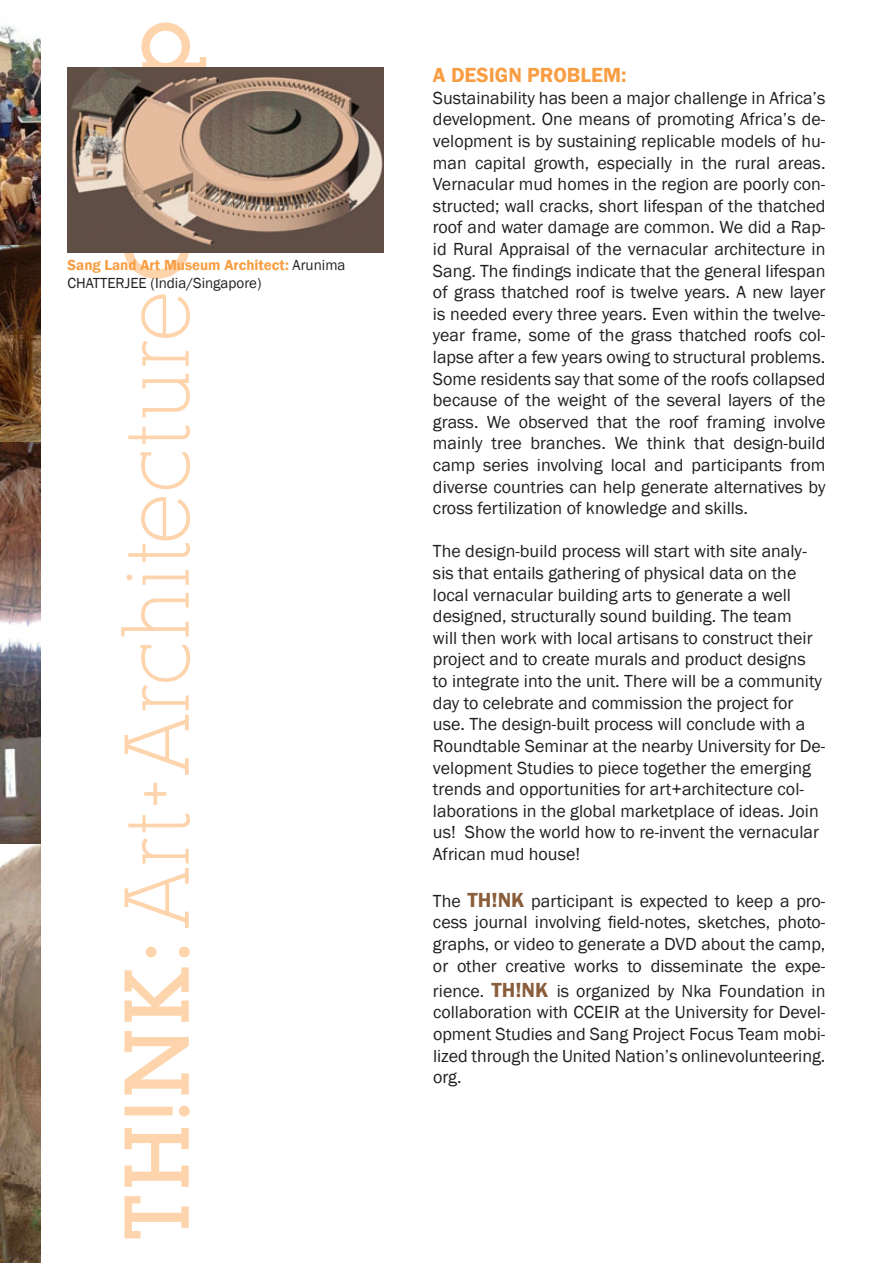
<style>
.page{position:relative;width:893px;height:1263px;background:#fff}
.page>*{position:absolute;margin:0;border:0;box-sizing:border-box;transform-origin:0 0}
.t1{font:90px "Alexandria FLF";letter-spacing:.015em;color:#fdd4ac}
.t2{font:600 21px "Franklin Gothic";color:#f89d41}
.t3{font:18px/21.6px "Franklin Gothic";color:#231f20;text-align:justify}
.t4{font:15px/18px "Franklin Gothic";color:#231f20}
.s1{font-weight:700}
.s2{font-weight:600;color:#f89d41}
.s3{font-weight:600;font-size:21px;color:#8a5d3b}
</style>
<div class="page">
<img style="left:0;top:26px;width:40px;height:1237px">
<img style="left:68px;top:68px;width:316px;height:185px">
<p class="t1" style="left:108px;top:1243px;width:1224px;rotate:-90deg"><span class="s1">TH!NK:</span> Art+Architecture <span class="s1">Camp</span></p>
<p class="t4" style="left:67px;top:257px;width:279px"><span class="s2">Sang Land Art Museum Architect:</span> Arunima<br>CHATTERJEE (India/Singapore)</p>
<p class="t2" style="left:433px;top:62px;width:195px">A DESIGN PROBLEM:</p>
<p class="t3" style="left:433px;top:87px;width:394px">Sustainability has been a major challenge in Africa’s development. One means of promoting Africa’s de&shy;velopment is by sustaining replicable models of hu&shy;man capital growth, especially in the rural areas.<br>Vernacular mud homes in the region are poorly con&shy;structed; wall cracks, short lifespan of the thatched roof and water damage are common. We did a Rap&shy;id Rural Appraisal of the vernacular architecture in Sang. The findings indicate that the general lifespan of grass thatched roof is twelve years. A new layer is needed every three years. Even within the twelve&shy;year frame, some of the grass thatched roofs col&shy;lapse after a few years owing to structural problems.<br>Some residents say that some of the roofs collapsed because of the weight of the several layers of the grass. We observed that the roof framing involve mainly tree branches. We think that design-build camp series involving local and participants from diverse countries can help generate alternatives by cross fertilization of knowledge and skills.</p>
<p class="t3" style="left:433px;top:541px;width:394px;text-align:left">The design-build process will start with site analy&shy;sis that entails gathering of physical data on the local vernacular building arts to generate a well designed, structurally sound building. The team<br>will then work with local artisans to construct their project and to create murals and product designs<br>to integrate into the unit. There will be a community day to celebrate and commission the project for use. The design-built process will conclude with a Roundtable Seminar at the nearby University for De&shy;velopment Studies to piece together the emerging trends and opportunities for art+architecture col&shy;laborations in the global marketplace of ideas. Join us! Show the world how to re-invent the vernacular African mud house!</p>
<p class="t3" style="left:433px;top:890px;width:394px">The <span class="s3">TH!NK</span> participant is expected to keep a pro&shy;cess journal involving field-notes, sketches, photo&shy;graphs, or video to generate a DVD about the camp, or other creative works to disseminate the expe-</p>
<p class="t3" style="left:433px;top:980px;width:394px">rience. <span class="s3">TH!NK</span> is organized by Nka Foundation in collaboration with CCEIR at the University for Devel&shy;opment Studies and Sang Project Focus Team mobi&shy;lized through the United Nation’s onlinevolunteering. org.</p>
</div>
